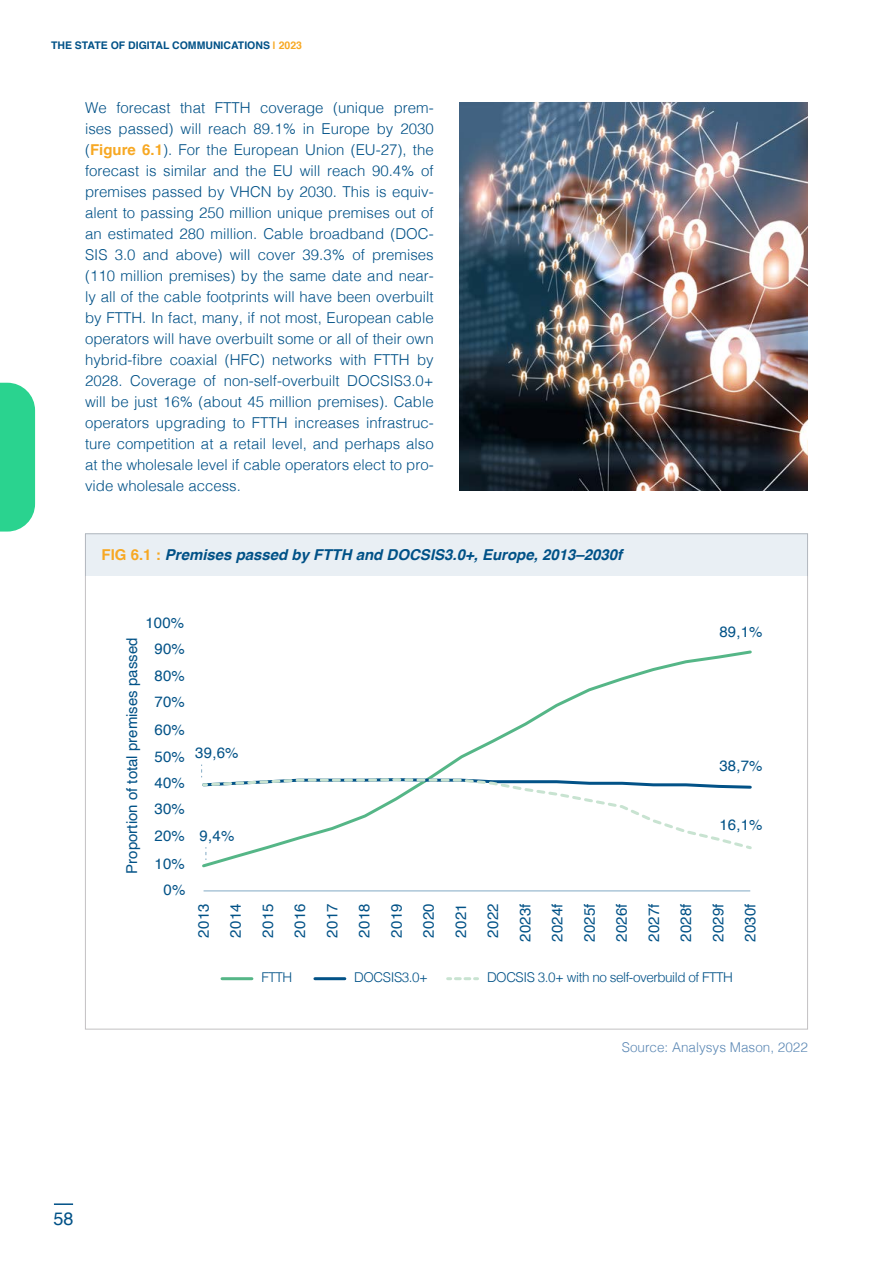
<style>
.page{position:relative;width:893px;height:1263px;background:#fff}
.page>*{position:absolute;margin:0;border:0;box-sizing:border-box;transform-origin:0 0}
.t1{font:18px "Helvetica";color:#005187}
.t2{font:300 15px/21px "Helvetica";color:#005187;text-align:justify}
.t3{font:15px/32.1px "Helvetica";letter-spacing:.015em;color:#025287;text-align:justify}
.t4{font:italic 700 15px "Helvetica";color:#005187}
.t5{font:300 13.5px "Helvetica";letter-spacing:-.035em;color:#025287}
.t6{font:300 13.5px "Helvetica";color:#5d89b5}
.t7{font:700 10.5px "Helvetica";color:#005187}
.s1{color:#f7a823}
.s2{font-weight:700;color:#f7a823}
.s3{font-style:normal;color:#f7a823}
</style>
<div class="page">
<div style="left:0;top:383px;width:35px;height:148px;background:#2ad38f"></div>
<svg style="left:54px;top:1203px;width:19px;height:2px"></svg>
<img style="left:459px;top:102px;width:349px;height:388px">
<div style="left:85px;top:533px;width:723px;height:496px;background:#fff;border:1px solid #c3c1c3"></div>
<div style="left:85px;top:533px;width:723px;height:43px;background:#e9eff4"></div>
<hr style="left:204px;top:890px;width:546px;height:1px;background:#025287">
<svg style="left:202px;top:650px;width:550px;height:218px"></svg>
<hr style="left:222px;top:977px;width:30px;height:3px;background:#55b687">
<hr style="left:315px;top:977px;width:30px;height:3px;background:#025287">
<svg style="left:448px;top:977px;width:30px;height:3px"></svg>
<svg style="left:201px;top:764px;width:551px;height:96px"></svg>
<p class="t7" style="left:51px;top:37px;width:253px">THE STATE OF DIGITAL COMMUNICATIONS <span class="s1">| 2023</span></p>
<p class="t2" style="left:85px;top:96px;width:350px">We forecast that FTTH coverage (unique prem&shy;ises passed) will reach 89.1% in Europe by 2030 (<span class="s2">Figure 6.1</span>). For the European Union (EU-27), the forecast is similar and the EU will reach 90.4% of premises passed by VHCN by 2030. This is equiv&shy;alent to passing 250 million unique premises out of an estimated 280 million. Cable broadband (DOC-SIS 3.0 and above) will cover 39.3% of premises (110 million premises) by the same date and near&shy;ly all of the cable footprints will have been overbuilt by FTTH. In fact, many, if not most, European cable operators will have overbuilt some or all of their own hybrid-fibre coaxial (HFC) networks with FTTH by 2028. Coverage of non-self-overbuilt DOCSIS3.0+ will be just 16% (about 45 million premises). Cable operators upgrading to FTTH increases infrastruc&shy;ture competition at a retail level, and perhaps also at the wholesale level if cable operators elect to pro&shy;vide wholesale access.</p>
<p class="t4" style="left:102px;top:543px;width:522px"><span class="s3">FIG 6.1 :</span> Premises passed by FTTH and DOCSIS3.0+, Europe, 2013–2030f</p>
<p class="t3" style="left:145px;top:607px;width:40px">100%</p>
<p class="t3" style="left:116px;top:874px;width:237px;rotate:-90deg">Proportion of total premises passed</p>
<p class="t3" style="left:154px;top:633px;width:32px">90%</p>
<p class="t3" style="left:154px;top:660px;width:32px">80%</p>
<p class="t3" style="left:154px;top:686px;width:32px">70%</p>
<p class="t3" style="left:154px;top:714px;width:32px">60%</p>
<p class="t3" style="left:154px;top:741px;width:32px">50%</p>
<p class="t3" style="left:154px;top:767px;width:32px">40%</p>
<p class="t3" style="left:154px;top:793px;width:32px">30%</p>
<p class="t3" style="left:154px;top:820px;width:32px">20%</p>
<p class="t3" style="left:154px;top:848px;width:32px">10%</p>
<p class="t3" style="left:164px;top:874px;width:23px">0%</p>
<p class="t3" style="left:195px;top:738px;width:45px">39,6%</p>
<p class="t3" style="left:200px;top:820px;width:36px">9,4%</p>
<p class="t3" style="left:719px;top:616px;width:45px">89,1%</p>
<p class="t3" style="left:719px;top:750px;width:45px">38,7%</p>
<p class="t3" style="left:719px;top:809px;width:45px">16,1%</p>
<p class="t3" style="left:188px;top:942px;width:40px;rotate:-90deg">2013<br>2014<br>2015<br>2016<br>2017<br>2018<br>2019<br>2020<br>2021<br>2022<br>2023f 2024f 2025f 2026f 2027f 2028f 2029f 2030f</p>
<p class="t5" style="left:261px;top:966px;width:32px">FTTH</p>
<p class="t5" style="left:354px;top:966px;width:75px">DOCSIS3.0+</p>
<p class="t5" style="left:487px;top:966px;width:247px">DOCSIS 3.0+ with no self-overbuild of FTTH</p>
<p class="t1" style="left:54px;top:1205px;width:22px">58</p>
<p class="t6" style="left:622px;top:1036px;width:188px">Source: Analysys Mason, 2022</p>
</div>
